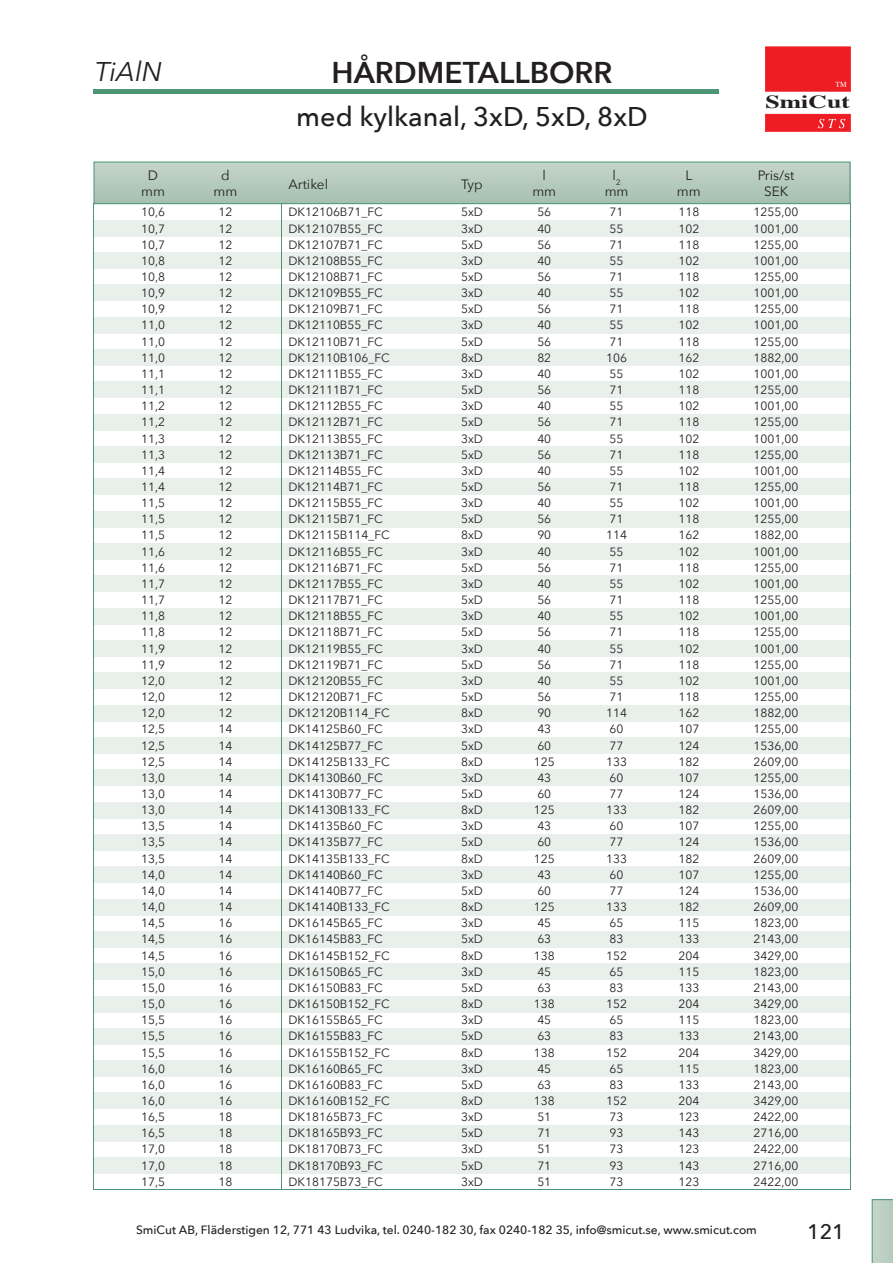
<style>
.page{position:relative;width:893px;height:1263px;background:#fff}
.page>*{position:absolute;margin:0;border:0;box-sizing:border-box;transform-origin:0 0}
.t1{font:600 30px "Avenir Next";color:#231f20}
.t2{font:500 27px "Avenir Next";color:#231f20}
.t3{font:italic 27px "Avenir Next";color:#231f20}
.t4{font:500 21px "Avenir Next";color:#231f20}
.t5{font:18.45px "unknown 11";color:#231f20;scale:1.4 1}
.t6{font:13.5px/16.2px "Avenir Next";color:#231f20;text-align:center}
.t7{font:12px/16.2px "Avenir Next";color:#231f20;text-align:justify}
.t8{font:500 12px "Avenir Next";color:#231f20}
.t9{font:7.65px "unknown 6";color:#fff}
</style>
<div class="page">
<div style="left:765px;top:47px;width:85px;height:44px;background:#ee1d23"></div>
<svg style="left:765px;top:114px;width:85px;height:18px;background:#ee272d"></svg>
<div style="left:94px;top:89px;width:625px;height:5px;background:#4c9574"></div>
<div style="left:94px;top:931px;width:756px;height:16px;background:#e9f0ec"></div>
<div style="left:94px;top:963px;width:756px;height:17px;background:#e9f0ec"></div>
<div style="left:94px;top:996px;width:756px;height:16px;background:#e9f0ec"></div>
<div style="left:94px;top:1028px;width:756px;height:16px;background:#e9f0ec"></div>
<div style="left:94px;top:1060px;width:756px;height:17px;background:#e9f0ec"></div>
<div style="left:94px;top:1093px;width:756px;height:16px;background:#e9f0ec"></div>
<div style="left:94px;top:1125px;width:756px;height:16px;background:#e9f0ec"></div>
<div style="left:94px;top:1157px;width:756px;height:17px;background:#e9f0ec"></div>
<div style="left:94px;top:162px;width:756px;height:42px;background:linear-gradient(to bottom,#c5d5ca,#a6c0af)"></div>
<div style="left:94px;top:162px;width:756px;height:42px;border:1px solid #4c9574"></div>
<div style="left:94px;top:220px;width:756px;height:16px;background:#e9f0ec"></div>
<div style="left:94px;top:253px;width:756px;height:16px;background:#e9f0ec"></div>
<div style="left:94px;top:285px;width:756px;height:16px;background:#e9f0ec"></div>
<div style="left:94px;top:317px;width:756px;height:16px;background:#e9f0ec"></div>
<div style="left:94px;top:350px;width:756px;height:16px;background:#e9f0ec"></div>
<div style="left:94px;top:382px;width:756px;height:16px;background:#e9f0ec"></div>
<div style="left:94px;top:414px;width:756px;height:16px;background:#e9f0ec"></div>
<div style="left:94px;top:446px;width:756px;height:17px;background:#e9f0ec"></div>
<div style="left:94px;top:479px;width:756px;height:16px;background:#e9f0ec"></div>
<div style="left:94px;top:511px;width:756px;height:16px;background:#e9f0ec"></div>
<div style="left:94px;top:543px;width:756px;height:17px;background:#e9f0ec"></div>
<div style="left:94px;top:576px;width:756px;height:16px;background:#e9f0ec"></div>
<div style="left:94px;top:608px;width:756px;height:16px;background:#e9f0ec"></div>
<div style="left:94px;top:640px;width:756px;height:17px;background:#e9f0ec"></div>
<div style="left:94px;top:673px;width:756px;height:16px;background:#e9f0ec"></div>
<div style="left:94px;top:705px;width:756px;height:16px;background:#e9f0ec"></div>
<div style="left:94px;top:737px;width:756px;height:16px;background:#e9f0ec"></div>
<div style="left:94px;top:770px;width:756px;height:16px;background:#e9f0ec"></div>
<div style="left:94px;top:802px;width:756px;height:16px;background:#e9f0ec"></div>
<div style="left:94px;top:834px;width:756px;height:16px;background:#e9f0ec"></div>
<div style="left:94px;top:867px;width:756px;height:16px;background:#e9f0ec"></div>
<div style="left:94px;top:899px;width:756px;height:16px;background:#e9f0ec"></div>
<hr style="left:94px;top:204px;width:1px;height:986px;background:#4c9574">
<hr style="left:850px;top:204px;width:1px;height:986px;background:#4c9574">
<hr style="left:94px;top:1189px;width:756px;height:1px;background:#4c9574">
<hr style="left:281px;top:204px;width:1px;height:986px;background:#4c9574">
<svg style="left:872px;top:1199px;width:21px;height:64px"></svg>
<h2 class="t3" style="left:95px;top:54px;width:69px">TiAlN</h2>
<h1 class="t1" style="left:332px;top:53px;width:282px">HÅRDMETALLBORR</h1>
<h2 class="t2" style="left:296px;top:99px;width:353px">med kylkanal, 3xD, 5xD, 8xD</h2>
<p class="t9" style="left:835px;top:82px;width:13px">TM</p>
<h3 class="t5" style="left:765px;top:94px;width:62px">SmiCut</h3>
<p class="t6" style="left:141px;top:168px;width:25px">D mm</p>
<p class="t6" style="left:213px;top:168px;width:25px">d mm</p>
<p class="t6" style="left:532px;top:168px;width:25px">l mm</p>
<p class="t6" style="left:605px;top:168px;width:25px">l<sub>2 </sub>mm</p>
<p class="t6" style="left:677px;top:168px;width:25px">L mm</p>
<p class="t6" style="left:289px;top:176px;width:41px">Artikel</p>
<p class="t6" style="left:758px;top:168px;width:38px">Pris/st<br>SEK</p>
<p class="t7" style="left:289px;top:204px;width:103px;text-align:left">DK12106B71_FC<br>DK12107B55_FC<br>DK12107B71_FC<br>DK12108B55_FC<br>DK12108B71_FC<br>DK12109B55_FC<br>DK12109B71_FC<br>DK12110B55_FC<br>DK12110B71_FC<br>DK12110B106_FC<br>DK12111B55_FC<br>DK12111B71_FC<br>DK12112B55_FC<br>DK12112B71_FC<br>DK12113B55_FC<br>DK12113B71_FC<br>DK12114B55_FC<br>DK12114B71_FC<br>DK12115B55_FC<br>DK12115B71_FC<br>DK12115B114_FC<br>DK12116B55_FC<br>DK12116B71_FC<br>DK12117B55_FC<br>DK12117B71_FC<br>DK12118B55_FC<br>DK12118B71_FC<br>DK12119B55_FC<br>DK12119B71_FC<br>DK12120B55_FC<br>DK12120B71_FC<br>DK12120B114_FC<br>DK14125B60_FC<br>DK14125B77_FC<br>DK14125B133_FC<br>DK14130B60_FC<br>DK14130B77_FC<br>DK14130B133_FC<br>DK14135B60_FC<br>DK14135B77_FC<br>DK14135B133_FC<br>DK14140B60_FC<br>DK14140B77_FC<br>DK14140B133_FC<br>DK16145B65_FC<br>DK16145B83_FC<br>DK16145B152_FC<br>DK16150B65_FC<br>DK16150B83_FC<br>DK16150B152_FC<br>DK16155B65_FC<br>DK16155B83_FC<br>DK16155B152_FC<br>DK16160B65_FC<br>DK16160B83_FC<br>DK16160B152_FC<br>DK18165B73_FC<br>DK18165B93_FC<br>DK18170B73_FC<br>DK18170B93_FC<br>DK18175B73_FC</p>
<p class="t6" style="left:461px;top:176px;width:23px">Typ</p>
<p class="t7" style="left:461px;top:204px;width:23px">5xD 3xD 5xD 3xD 5xD 3xD 5xD 3xD 5xD 8xD 3xD 5xD 3xD 5xD 3xD 5xD 3xD 5xD 3xD 5xD 8xD 3xD 5xD 3xD 5xD 3xD 5xD 3xD 5xD 3xD 5xD 8xD 3xD 5xD 8xD 3xD 5xD 8xD 3xD 5xD 8xD 3xD 5xD 8xD 3xD 5xD 8xD 3xD 5xD 8xD 3xD 5xD 8xD 3xD 5xD 8xD 3xD 5xD 3xD 5xD 3xD</p>
<p class="t7" style="left:141px;top:204px;width:25px">10,6<br>10,7<br>10,7<br>10,8<br>10,8<br>10,9<br>10,9<br>11,0<br>11,0<br>11,0<br>11,1<br>11,1<br>11,2<br>11,2<br>11,3<br>11,3<br>11,4<br>11,4<br>11,5<br>11,5<br>11,5<br>11,6<br>11,6<br>11,7<br>11,7<br>11,8<br>11,8<br>11,9<br>11,9<br>12,0<br>12,0<br>12,0<br>12,5<br>12,5<br>12,5<br>13,0<br>13,0<br>13,0<br>13,5<br>13,5<br>13,5<br>14,0<br>14,0<br>14,0<br>14,5<br>14,5<br>14,5<br>15,0<br>15,0<br>15,0<br>15,5<br>15,5<br>15,5<br>16,0<br>16,0<br>16,0<br>16,5<br>16,5<br>17,0<br>17,0<br>17,5</p>
<p class="t7" style="left:218px;top:204px;width:15px">12<br>12<br>12<br>12<br>12<br>12<br>12<br>12<br>12<br>12<br>12<br>12<br>12<br>12<br>12<br>12<br>12<br>12<br>12<br>12<br>12<br>12<br>12<br>12<br>12<br>12<br>12<br>12<br>12<br>12<br>12<br>12<br>14<br>14<br>14<br>14<br>14<br>14<br>14<br>14<br>14<br>14<br>14<br>14<br>16<br>16<br>16<br>16<br>16<br>16<br>16<br>16<br>16<br>16<br>16<br>16<br>18<br>18<br>18<br>18<br>18</p>
<p class="t7" style="left:534px;top:204px;width:22px;text-align:left">56<br>40<br>56<br>40<br>56<br>40<br>56<br>40<br>56<br>82<br>40<br>56<br>40<br>56<br>40<br>56<br>40<br>56<br>40<br>56<br>90<br>40<br>56<br>40<br>56<br>40<br>56<br>40<br>56<br>40<br>56<br>90<br>43<br>60<br>125<br>43<br>60<br>125<br>43<br>60<br>125<br>43<br>60<br>125<br>45<br>63<br>138<br>45<br>63<br>138<br>45<br>63<br>138<br>45<br>63<br>138<br>51<br>71<br>51<br>71<br>51</p>
<p class="t7" style="left:606px;top:204px;width:22px;text-align:left">71<br>55<br>71<br>55<br>71<br>55<br>71<br>55<br>71<br>106<br>55<br>71<br>55<br>71<br>55<br>71<br>55<br>71<br>55<br>71<br>114<br>55<br>71<br>55<br>71<br>55<br>71<br>55<br>71<br>55<br>71<br>114<br>60<br>77<br>133<br>60<br>77<br>133<br>60<br>77<br>133<br>60<br>77<br>133<br>65<br>83<br>152<br>65<br>83<br>152<br>65<br>83<br>152<br>65<br>83<br>152<br>73<br>93<br>73<br>93<br>73</p>
<p class="t7" style="left:678px;top:204px;width:22px">118<br>102<br>118<br>102<br>118<br>102<br>118<br>102<br>118<br>162<br>102<br>118<br>102<br>118<br>102<br>118<br>102<br>118<br>102<br>118<br>162<br>102<br>118<br>102<br>118<br>102<br>118<br>102<br>118<br>102<br>118<br>162<br>107<br>124<br>182<br>107<br>124<br>182<br>107<br>124<br>182<br>107<br>124<br>182<br>115<br>133<br>204<br>115<br>133<br>204<br>115<br>133<br>204<br>115<br>133<br>204<br>123<br>143<br>123<br>143<br>123</p>
<p class="t7" style="left:754px;top:204px;width:46px">1255,00<br>1001,00<br>1255,00<br>1001,00<br>1255,00<br>1001,00<br>1255,00<br>1001,00<br>1255,00<br>1882,00<br>1001,00<br>1255,00<br>1001,00<br>1255,00<br>1001,00<br>1255,00<br>1001,00<br>1255,00<br>1001,00<br>1255,00<br>1882,00<br>1001,00<br>1255,00<br>1001,00<br>1255,00<br>1001,00<br>1255,00<br>1001,00<br>1255,00<br>1001,00<br>1255,00<br>1882,00<br>1255,00<br>1536,00<br>2609,00<br>1255,00<br>1536,00<br>2609,00<br>1255,00<br>1536,00<br>2609,00<br>1255,00<br>1536,00<br>2609,00<br>1823,00<br>2143,00<br>3429,00<br>1823,00<br>2143,00<br>3429,00<br>1823,00<br>2143,00<br>3429,00<br>1823,00<br>2143,00<br>3429,00<br>2422,00<br>2716,00<br>2422,00<br>2716,00<br>2422,00</p>
<p class="t8" style="left:136px;top:1222px;width:622px">SmiCut AB, Fläderstigen 12, 771 43 Ludvika, tel. 0240-182 30, fax 0240-182 35, info@smicut.se, www.smicut.com</p>
<h3 class="t4" style="left:807px;top:1218px;width:39px">121</h3>
</div>
